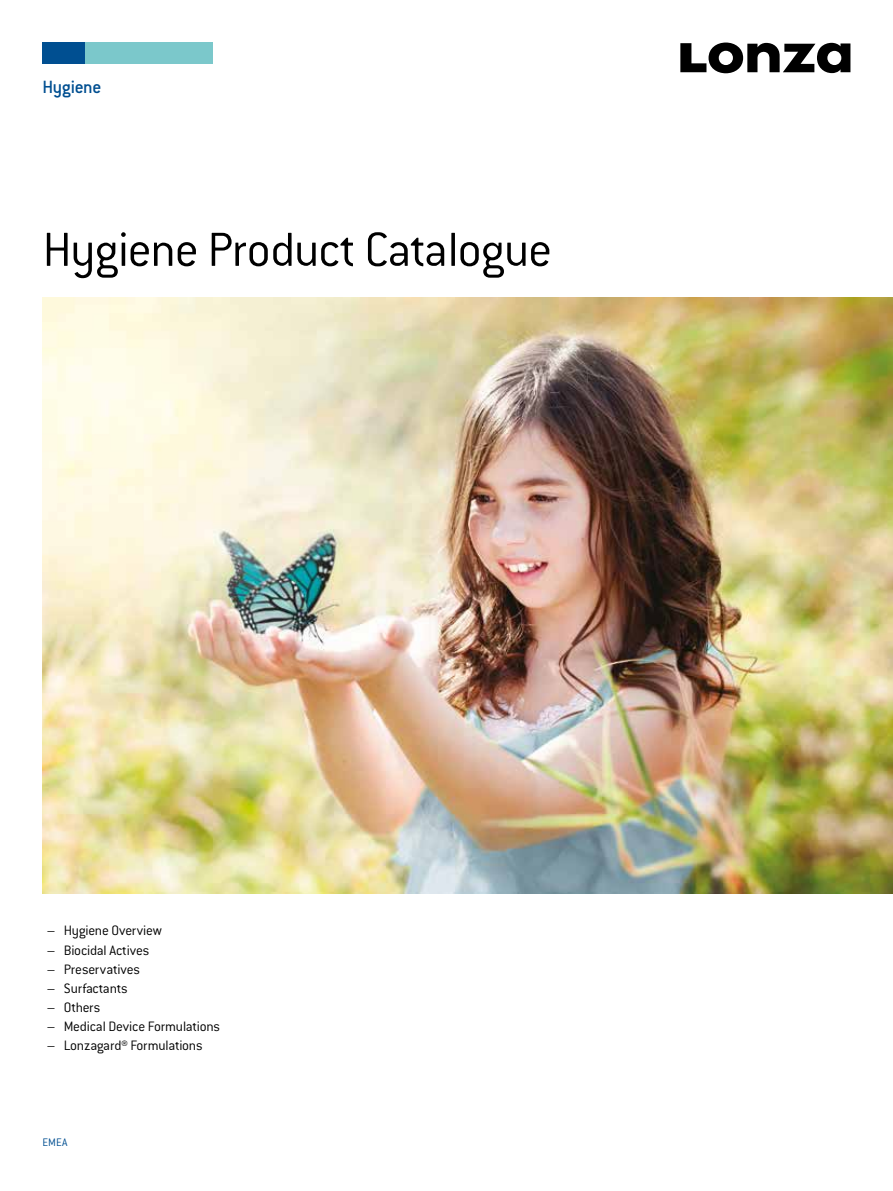
<style>
.page{position:relative;width:893px;height:1191px;background:#fff}
.page>*{position:absolute;margin:0;border:0;box-sizing:border-box;transform-origin:0 0}
.t1{font:300 52.5px "Conduit ITC Std";letter-spacing:-.02em;color:#000}
.t2{font:500 19.5px "Conduit ITC Std";letter-spacing:-.02em;color:#004f91}
.t3{font:300 15px "Conduit ITC Std";letter-spacing:-.015em;color:#000}
.t4{font:300 12px "Conduit ITC Std";color:#004f91}
</style>
<div class="page">
<img style="left:43px;top:298px;width:850px;height:595px">
<svg style="left:680px;top:43px;width:170px;height:30px"></svg>
<div style="left:43px;top:43px;width:42px;height:21px;background:#004f91"></div>
<div style="left:85px;top:43px;width:128px;height:21px;background:#7bc8cb"></div>
<h2 class="t2" style="left:43px;top:75px;width:60px">Hygiene</h2>
<h1 class="t1" style="left:43px;top:218px;width:511px">Hygiene Product Catalogue</h1>
<p class="t3" style="left:47px;top:921px;width:117px">– Hygiene Overview</p>
<p class="t3" style="left:47px;top:940px;width:104px">– Biocidal Actives</p>
<p class="t3" style="left:47px;top:960px;width:95px">– Preservatives</p>
<p class="t3" style="left:47px;top:979px;width:82px">– Surfactants</p>
<p class="t3" style="left:47px;top:998px;width:55px">– Others</p>
<p class="t3" style="left:47px;top:1017px;width:175px">– Medical Device Formulations</p>
<p class="t3" style="left:47px;top:1036px;width:157px">– Lonzagard® Formulations</p>
<p class="t4" style="left:43px;top:1134px;width:26px">EMEA</p>
</div>
